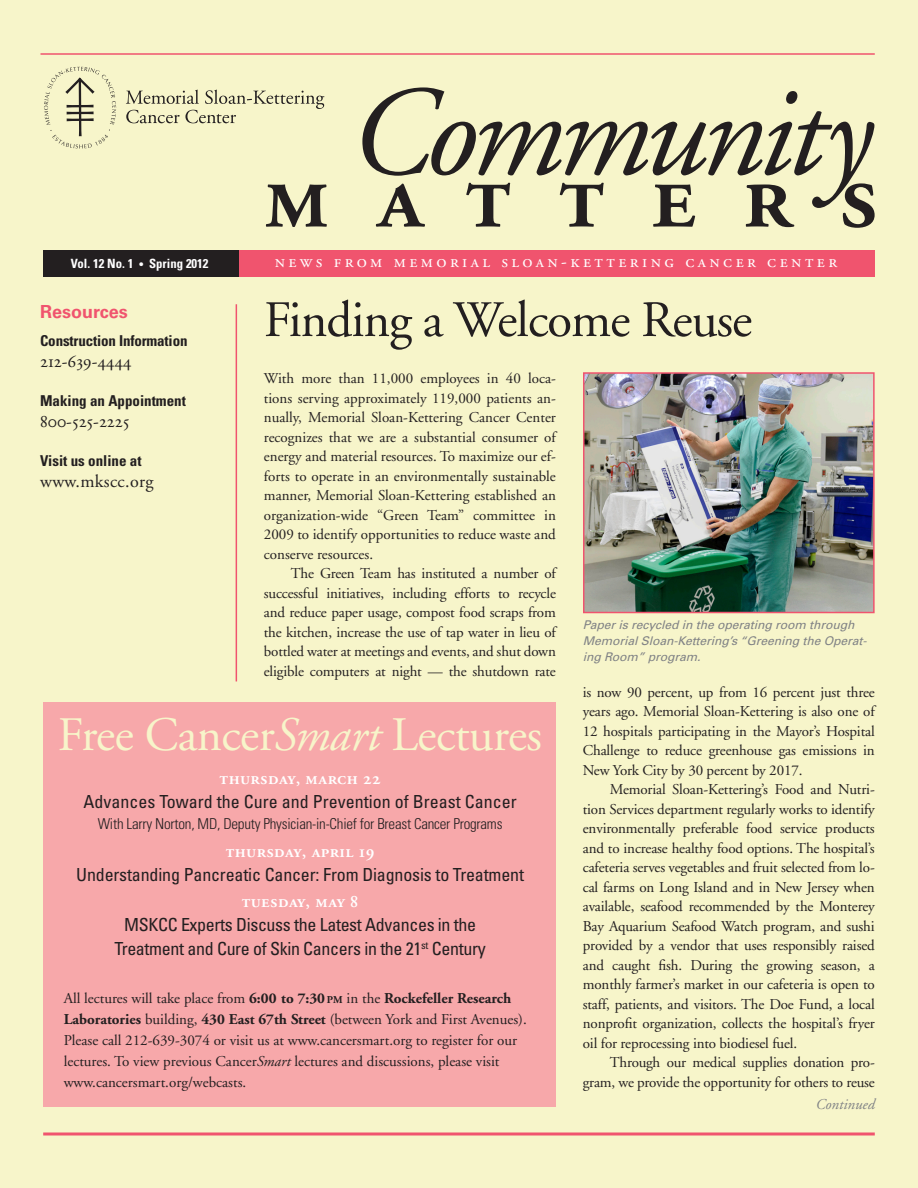
<style>
.page{position:relative;width:918px;height:1188px;background:#f7f5ca}
.page>*{position:absolute;margin:0;border:0;box-sizing:border-box;transform-origin:0 0}
.t1{font:italic 127.5px "Adobe Garamond";letter-spacing:-.05em;color:#231f20}
.t2{font:96px "Adobe Garamond Semibold SC";letter-spacing:.48em;color:#231f20}
.t3{font:51px "Adobe Garamond";letter-spacing:-.02em;color:#231f20}
.t4{font:48px "Adobe Garamond";letter-spacing:-.01em;color:#f7f5ca}
.Text{font:condensed 18px/24px "Univers";letter-spacing:-.01em;color:#231f20;text-align:center}
.Text-2{font:18px "Adobe Garamond Semibold SC";letter-spacing:.02em;color:#fff}
.t5{font:18px "Adobe Garamond Regular SC";letter-spacing:.19em;color:#fff}
.Resource{font:18px "Adobe Garamond Regular SC";color:#231f20}
.Resource-2{font:18px "Adobe Garamond";letter-spacing:.02em;color:#231f20}
.t6{font:700 18px "Univers";color:#f0546e}
.Text-3{font:15px/19.5px "Adobe Garamond";letter-spacing:-.005em;color:#231f20;text-align:justify}
.Text-4{font:300 condensed 15px "Univers";letter-spacing:-.015em;color:#231f20}
.Resource-3{font:700 condensed 15px "Univers";color:#231f20}
.Resource-4{font:italic 15px "Adobe Garamond";color:#808285}
.t7{font:700 condensed 12.75px "Univers";color:#fff}
.t8{font:italic 12px/15.8px "Univers";color:#808285}
.s1{font-size:10.5px}
.s2{font-style:italic}
.s3{font-weight:700}
.s4{font-weight:700;font-size:10.5px}
</style>
<div class="page">
<hr style="left:40px;top:53px;width:835px;height:2px;background:#f0546e">
<svg style="left:126px;top:90px;width:198px;height:33px"></svg>
<svg style="left:44px;top:67px;width:72px;height:81px"></svg>
<div style="left:43px;top:250px;width:832px;height:27px;background:#f0546e"></div>
<div style="left:43px;top:250px;width:196px;height:27px;background:#231f20"></div>
<svg style="left:43px;top:1132px;width:832px;height:4px;background:#f17c84"></svg>
<hr style="left:236px;top:304px;width:1px;height:377px;background:#f0546e">
<img style="left:586px;top:375px;width:286px;height:235px">
<div style="left:583px;top:372px;width:292px;height:241px;border:2px solid #f0546e"></div>
<div style="left:43px;top:702px;width:513px;height:405px;background:#f7a8aa"></div>
<p class="t1" style="left:349px;top:65px;width:524px">Community</p>
<p class="t2" style="left:264px;top:143px;width:616px">matters</p>
<p class="t7" style="left:71px;top:255px;width:139px">Vol. 12 No. 1 <span class="s1">•</span> Spring 2012</p>
<p class="t5" style="left:275px;top:251px;width:564px">news from memorial sloan-kettering cancer center</p>
<p class="t3" style="left:264px;top:293px;width:490px">Finding a Welcome Reuse</p>
<p class="Text-3" style="left:264px;top:369px;width:294px">With more than 11,000 employees in 40 loca&shy;tions serving approximately 119,000 patients an&shy;nually, Memorial Sloan-Kettering Cancer Center recognizes that we are a substantial consumer of energy and material resources. To maximize our ef&shy;forts to operate in an environmentally sustainable manner, Memorial Sloan-Kettering established an organization-wide “Green Team” committee in 2009 to identify opportunities to reduce waste and conserve resources.</p>
<p class="Text-3" style="left:264px;top:564px;width:294px;text-indent:27px">The Green Team has instituted a number of successful initiatives, including efforts to recycle and reduce paper usage, compost food scraps from the kitchen, increase the use of tap water in lieu of bottled water at meetings and events, and shut down eligible computers at night — the shutdown rate</p>
<p class="t6" style="left:40px;top:301px;width:89px">Resources</p>
<p class="Resource-3" style="left:40px;top:332px;width:149px">Construction Information</p>
<p class="Resource" style="left:40px;top:352px;width:93px">212-639-4444</p>
<p class="Resource-3" style="left:40px;top:392px;width:147px">Making an Appointment</p>
<p class="Resource" style="left:40px;top:412px;width:91px">800-525-2225</p>
<p class="Resource-3" style="left:40px;top:452px;width:103px">Visit us online at</p>
<p class="Resource-2" style="left:40px;top:472px;width:115px">www.mkscc.org</p>
<p class="t8" style="left:583px;top:617px;width:286px">Paper is recycled in the operating room through<br>Memorial Sloan-Kettering’s “Greening the Operat&shy;ing Room” program.</p>
<p class="t4" style="left:58px;top:709px;width:486px">Free Cancer<span class="s2">Smart</span> Lectures</p>
<p class="Text-2" style="left:220px;top:768px;width:163px">thursday, march 22</p>
<p class="Text" style="left:84px;top:789px;width:435px">Advances Toward the Cure and Prevention of Breast Cancer</p>
<p class="Text-4" style="left:98px;top:815px;width:406px">With Larry Norton, MD, Deputy Physician-in-Chief for Breast Cancer Programs</p>
<p class="Text-2" style="left:226px;top:841px;width:150px">thursday, april 19</p>
<p class="Text" style="left:76px;top:862px;width:449px">Understanding Pancreatic Cancer: From Diagnosis to Treatment</p>
<p class="Text-2" style="left:242px;top:892px;width:118px">tuesday, may 8</p>
<p class="Text" style="left:115px;top:912px;width:373px">MSKCC Experts Discuss the Latest Advances in the<br>Treatment and Cure of Skin Cancers in the 21<sup>st</sup> Century</p>
<p class="Text-3" style="left:64px;top:988px;width:465px;line-height:21px;text-align:left">All lectures will take place from <span class="s3">6:00 to 7:30</span> <span class="s4">pm</span> in the <span class="s3">Rockefeller Research Laboratories</span> building, <span class="s3">430 East 67th Street</span> (between York and First Avenues).<br>Please call 212-639-3074 or visit us at www.cancersmart.org to register for our lectures. To view previous Cancer<span class="s2">Smart</span> lectures and discussions, please visit www.cancersmart.org/webcasts.</p>
<p class="Text-3" style="left:583px;top:683px;width:293px">is now 90 percent, up from 16 percent just three years ago. Memorial Sloan-Kettering is also one of 12 hospitals participating in the Mayor’s Hospital Challenge to reduce greenhouse gas emissions in New York City by 30 percent by 2017.</p>
<p class="Text-3" style="left:583px;top:780px;width:294px;text-indent:27px">Memorial Sloan-Kettering’s Food and Nutri&shy;tion Services department regularly works to identify environmentally preferable food service products and to increase healthy food options. The hospital’s cafeteria serves vegetables and fruit selected from lo&shy;cal farms on Long Island and in New Jersey when available, seafood recommended by the Monterey Bay Aquarium Seafood Watch program, and sushi provided by a vendor that uses responsibly raised and caught fish. During the growing season, a monthly farmer’s market in our cafeteria is open to staff, patients, and visitors. The Doe Fund, a local nonprofit organization, collects the hospital’s fryer oil for reprocessing into biodiesel fuel.</p>
<p class="Text-3" style="left:583px;top:1053px;width:293px;text-align:right">Through our medical supplies donation pro&shy;gram, we provide the opportunity for others to reuse</p>
<p class="Resource-4" style="left:816px;top:1096px;width:60px">Continued</p>
</div>
